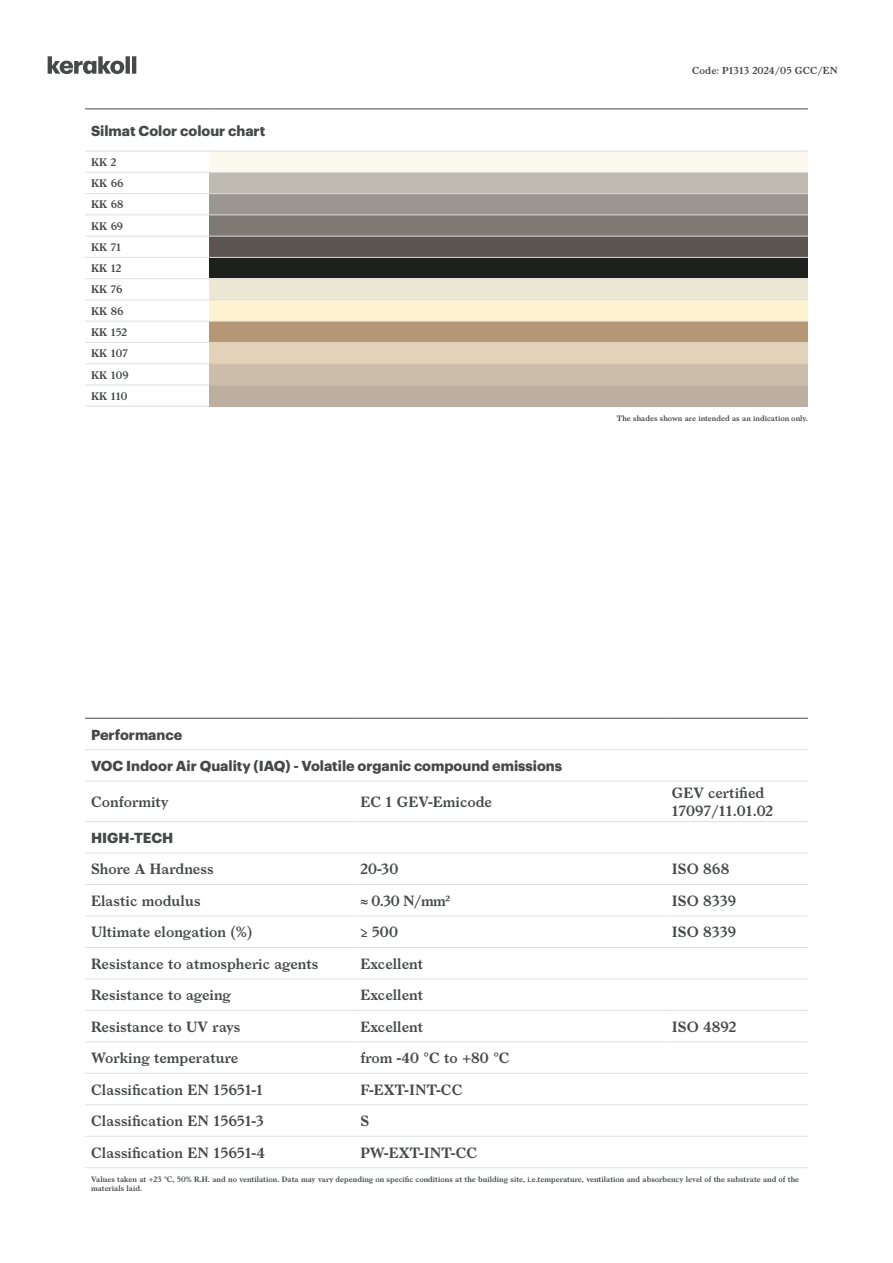
<style>
.page{position:relative;width:893px;height:1263px;background:#fff}
.page>*{position:absolute;margin:0;border:0;box-sizing:border-box;transform-origin:0 0}
.t1{font:600 14.25px/17.1px "Larish Neue";color:#474949}
.t2{font:700 14.25px/31.3px "Graphik";color:#474949}
.t3{font:600 10.5px/21.3px "Larish Neue";color:#474949}
.t4{font:600 9.75px "Larish Neue";color:#474949}
.t5{font:600 7.5px/9px "Larish Neue";color:#474949}
</style>
<div class="page">
<svg style="left:48px;top:56px;width:88px;height:18px"></svg>
<div style="left:209px;top:151px;width:599px;height:21px;background:#fcf9ef"></div>
<div style="left:209px;top:172px;width:599px;height:22px;background:#c0bbb0"></div>
<div style="left:209px;top:194px;width:599px;height:21px;background:#9b9790"></div>
<div style="left:209px;top:215px;width:599px;height:21px;background:#7e7973"></div>
<div style="left:209px;top:236px;width:599px;height:21px;background:#5c5450"></div>
<div style="left:209px;top:257px;width:599px;height:22px;background:#1d201d"></div>
<div style="left:209px;top:279px;width:599px;height:21px;background:#ede8d4"></div>
<div style="left:209px;top:300px;width:599px;height:21px;background:#fef3d1"></div>
<div style="left:209px;top:321px;width:599px;height:21px;background:#b59776"></div>
<div style="left:209px;top:342px;width:599px;height:22px;background:#e3d2ba"></div>
<div style="left:209px;top:364px;width:599px;height:21px;background:#cdbdab"></div>
<div style="left:209px;top:385px;width:599px;height:21px;background:#bdafa0"></div>
<hr style="left:85px;top:108px;width:124px;height:1px;background:#474949">
<hr style="left:209px;top:108px;width:599px;height:1px;background:#474949">
<hr style="left:85px;top:151px;width:124px;height:1px;background:#dedfdf">
<hr style="left:209px;top:151px;width:599px;height:1px;background:#dedfdf">
<hr style="left:85px;top:172px;width:124px;height:1px;background:#dedfdf">
<hr style="left:209px;top:172px;width:599px;height:1px;background:#dedfdf">
<hr style="left:85px;top:193px;width:124px;height:1px;background:#dedfdf">
<hr style="left:209px;top:193px;width:599px;height:1px;background:#dedfdf">
<hr style="left:85px;top:214px;width:124px;height:1px;background:#dedfdf">
<hr style="left:209px;top:214px;width:599px;height:1px;background:#dedfdf">
<hr style="left:85px;top:236px;width:124px;height:1px;background:#dedfdf">
<hr style="left:209px;top:236px;width:599px;height:1px;background:#dedfdf">
<hr style="left:85px;top:257px;width:124px;height:1px;background:#dedfdf">
<hr style="left:209px;top:257px;width:599px;height:1px;background:#dedfdf">
<hr style="left:85px;top:278px;width:124px;height:1px;background:#dedfdf">
<hr style="left:209px;top:278px;width:599px;height:1px;background:#dedfdf">
<hr style="left:85px;top:299px;width:124px;height:1px;background:#dedfdf">
<hr style="left:209px;top:299px;width:599px;height:1px;background:#dedfdf">
<hr style="left:85px;top:321px;width:124px;height:1px;background:#dedfdf">
<hr style="left:209px;top:321px;width:599px;height:1px;background:#dedfdf">
<hr style="left:85px;top:342px;width:124px;height:1px;background:#dedfdf">
<hr style="left:85px;top:363px;width:124px;height:1px;background:#dedfdf">
<hr style="left:85px;top:384px;width:124px;height:1px;background:#dedfdf">
<hr style="left:85px;top:406px;width:124px;height:1px;background:#dedfdf">
<hr style="left:209px;top:406px;width:599px;height:1px;background:#bdafa0">
<hr style="left:85px;top:718px;width:269px;height:1px;background:#474949">
<hr style="left:354px;top:718px;width:312px;height:1px;background:#474949">
<hr style="left:666px;top:718px;width:142px;height:1px;background:#474949">
<hr style="left:85px;top:749px;width:269px;height:1px;background:#dedfdf">
<hr style="left:354px;top:749px;width:312px;height:1px;background:#dedfdf">
<hr style="left:666px;top:749px;width:142px;height:1px;background:#dedfdf">
<hr style="left:85px;top:781px;width:269px;height:1px;background:#dedfdf">
<hr style="left:354px;top:781px;width:312px;height:1px;background:#dedfdf">
<hr style="left:666px;top:781px;width:142px;height:1px;background:#dedfdf">
<hr style="left:85px;top:821px;width:269px;height:1px;background:#dedfdf">
<hr style="left:354px;top:821px;width:312px;height:1px;background:#dedfdf">
<hr style="left:666px;top:821px;width:142px;height:1px;background:#dedfdf">
<hr style="left:85px;top:852px;width:269px;height:1px;background:#dedfdf">
<hr style="left:354px;top:852px;width:312px;height:1px;background:#dedfdf">
<hr style="left:666px;top:852px;width:142px;height:1px;background:#dedfdf">
<hr style="left:85px;top:884px;width:269px;height:1px;background:#dedfdf">
<hr style="left:354px;top:884px;width:312px;height:1px;background:#dedfdf">
<hr style="left:666px;top:884px;width:142px;height:1px;background:#dedfdf">
<hr style="left:85px;top:915px;width:269px;height:1px;background:#dedfdf">
<hr style="left:354px;top:915px;width:312px;height:1px;background:#dedfdf">
<hr style="left:666px;top:915px;width:142px;height:1px;background:#dedfdf">
<hr style="left:85px;top:947px;width:269px;height:1px;background:#dedfdf">
<hr style="left:354px;top:947px;width:312px;height:1px;background:#dedfdf">
<hr style="left:666px;top:947px;width:142px;height:1px;background:#dedfdf">
<hr style="left:85px;top:978px;width:269px;height:1px;background:#dedfdf">
<hr style="left:354px;top:978px;width:312px;height:1px;background:#dedfdf">
<hr style="left:666px;top:978px;width:142px;height:1px;background:#dedfdf">
<hr style="left:85px;top:1010px;width:269px;height:1px;background:#dedfdf">
<hr style="left:354px;top:1010px;width:312px;height:1px;background:#dedfdf">
<hr style="left:666px;top:1010px;width:142px;height:1px;background:#dedfdf">
<hr style="left:85px;top:1041px;width:269px;height:1px;background:#dedfdf">
<hr style="left:354px;top:1041px;width:312px;height:1px;background:#dedfdf">
<hr style="left:666px;top:1041px;width:142px;height:1px;background:#dedfdf">
<hr style="left:85px;top:1073px;width:269px;height:1px;background:#dedfdf">
<hr style="left:354px;top:1073px;width:312px;height:1px;background:#dedfdf">
<hr style="left:666px;top:1073px;width:142px;height:1px;background:#dedfdf">
<hr style="left:85px;top:1104px;width:269px;height:1px;background:#dedfdf">
<hr style="left:354px;top:1104px;width:312px;height:1px;background:#dedfdf">
<hr style="left:666px;top:1104px;width:142px;height:1px;background:#dedfdf">
<hr style="left:85px;top:1136px;width:269px;height:1px;background:#dedfdf">
<hr style="left:354px;top:1136px;width:312px;height:1px;background:#dedfdf">
<hr style="left:666px;top:1136px;width:142px;height:1px;background:#dedfdf">
<hr style="left:85px;top:1167px;width:269px;height:1px;background:#dedfdf">
<hr style="left:354px;top:1167px;width:312px;height:1px;background:#dedfdf">
<hr style="left:666px;top:1167px;width:142px;height:1px;background:#dedfdf">
<p class="t2" style="left:91px;top:114px;width:176px">Silmat Color colour chart</p>
<p class="t3" style="left:91px;top:151px;width:39px">KK 2<br>KK 66<br>KK 68<br>KK 69<br>KK 71<br>KK 12<br>KK 76<br>KK 86<br>KK 152<br>KK 107<br>KK 109<br>KK 110</p>
<p class="t4" style="left:692px;top:63px;width:147px">Code: P1313 2024/05 GCC/EN</p>
<p class="t5" style="left:617px;top:413px;width:193px">The shades shown are intended as an indication only.</p>
<p class="t2" style="left:91px;top:718px;width:473px">Performance<br>VOC Indoor Air Quality (IAQ) - Volatile organic compound emissions</p>
<p class="t1" style="left:91px;top:792px;width:79px">Conformity</p>
<p class="t1" style="left:360px;top:792px;width:133px">EC 1 GEV-Emicode</p>
<p class="t1" style="left:672px;top:784px;width:103px">GEV certified<br>17097/11.01.02</p>
<p class="t2" style="left:91px;top:821px;width:84px">HIGH-TECH</p>
<p class="t1" style="left:91px;top:860px;width:124px">Shore A Hardness</p>
<p class="t1" style="left:360px;top:860px;width:39px">20-30</p>
<p class="t1" style="left:672px;top:860px;width:59px">ISO 868</p>
<p class="t1" style="left:91px;top:891px;width:111px">Elastic modulus</p>
<p class="t1" style="left:360px;top:891px;width:92px">≈ 0.30 N/mm²</p>
<p class="t1" style="left:672px;top:891px;width:66px">ISO 8339</p>
<p class="t1" style="left:91px;top:923px;width:163px">Ultimate elongation (%)</p>
<p class="t1" style="left:360px;top:923px;width:39px">≥ 500</p>
<p class="t1" style="left:672px;top:923px;width:66px">ISO 8339</p>
<p class="t1" style="left:91px;top:954px;width:229px">Resistance to atmospheric agents</p>
<p class="t1" style="left:360px;top:954px;width:64px">Excellent</p>
<p class="t1" style="left:91px;top:985px;width:141px">Resistance to ageing</p>
<p class="t1" style="left:360px;top:985px;width:64px">Excellent</p>
<p class="t1" style="left:91px;top:1017px;width:151px">Resistance to UV rays</p>
<p class="t1" style="left:360px;top:1017px;width:64px">Excellent</p>
<p class="t1" style="left:672px;top:1017px;width:66px">ISO 4892</p>
<p class="t1" style="left:91px;top:1048px;width:149px">Working temperature</p>
<p class="t1" style="left:360px;top:1048px;width:151px">from -40 °C to +80 °C</p>
<p class="t1" style="left:91px;top:1080px;width:174px">Classification EN 15651-1</p>
<p class="t1" style="left:360px;top:1080px;width:104px">F-EXT-INT-CC</p>
<p class="t1" style="left:91px;top:1111px;width:174px">Classification EN 15651-3</p>
<p class="t1" style="left:360px;top:1111px;width:10px">S</p>
<p class="t1" style="left:91px;top:1143px;width:175px">Classification EN 15651-4</p>
<p class="t1" style="left:360px;top:1143px;width:118px">PW-EXT-INT-CC</p>
<p class="t5" style="left:91px;top:1174px;width:710px">Values taken at +23 °C, 50% R.H. and no ventilation. Data may vary depending on specific conditions at the building site, i.e.temperature, ventilation and absorbency level of the substrate and of the materials laid.</p>
</div>
